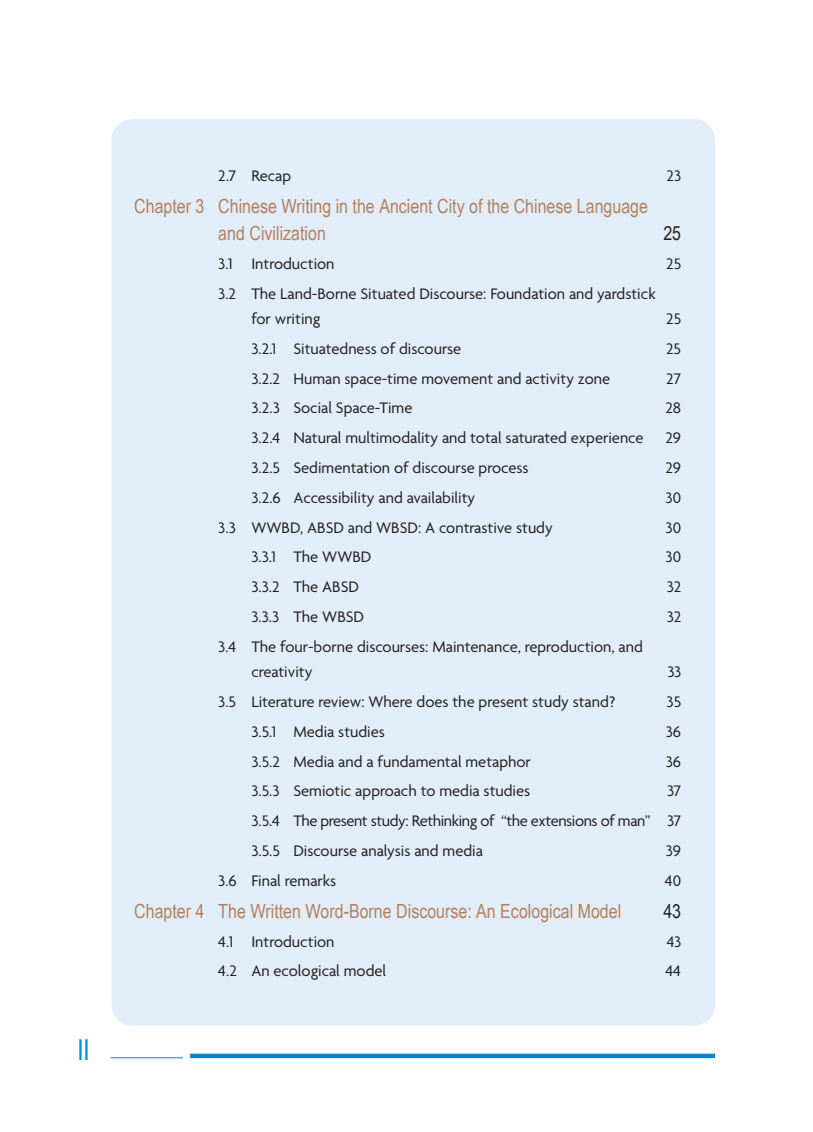
<style>
.page{position:relative;width:813px;height:1132px;background:#fff}
.page>*{position:absolute;margin:0;border:0;box-sizing:border-box;transform-origin:0 0}
.t1{font:27px "Euphemia UCAS";color:#068fd0}
.t2{font:19.5px/27px "Arial Narrow";color:#b47f5d}
.t3{font:19.5px "Arial Narrow";color:#231f20}
.t4{font:16.5px/25.5px "Agenda";color:#231f20}
.t5{font:16.5px "Agenda";letter-spacing:-.025em;color:#231f20}
</style>
<div class="page">
<svg style="left:190px;top:1053px;width:524px;height:4px;background:#2a98d2"></svg>
<hr style="left:111px;top:1057px;width:72px;height:1px;background:#0084ca">
<div style="left:111px;top:119px;width:603px;height:906px;background:#e1edf8;border-radius:21px"></div>
<h1 class="t1" style="left:77px;top:1029px;width:14px">II</h1>
<p class="t4" style="left:218px;top:164px;width:74px">2.7 Recap</p>
<p class="t4" style="left:666px;top:164px;width:16px">23</p>
<p class="t2" style="left:218px;top:193px;width:431px;text-indent:-84px">Chapter 3 Chinese Writing in the Ancient City of the Chinese Language and Civilization</p>
<p class="t3" style="left:663px;top:222px;width:19px">25</p>
<p class="t4" style="left:218px;top:252px;width:118px">3.1 Introduction</p>
<p class="t4" style="left:665px;top:252px;width:16px">25</p>
<p class="t4" style="left:251px;top:281px;width:405px;text-indent:-33px">3.2 The Land-Borne Situated Discourse: Foundation and yardstick for writing</p>
<p class="t4" style="left:665px;top:307px;width:16px">25</p>
<p class="t4" style="left:251px;top:337px;width:211px">3.2.1 Situatedness of discourse</p>
<p class="t4" style="left:665px;top:337px;width:16px">25</p>
<p class="t4" style="left:251px;top:366px;width:360px">3.2.2 Human space-time movement and activity zone</p>
<p class="t4" style="left:666px;top:366px;width:16px">27</p>
<p class="t4" style="left:251px;top:396px;width:162px">3.2.3 Social Space-Time</p>
<p class="t4" style="left:665px;top:396px;width:17px">28</p>
<p class="t4" style="left:251px;top:426px;width:393px">3.2.4 Natural multimodality and total saturated experience</p>
<p class="t4" style="left:665px;top:426px;width:17px">29</p>
<p class="t4" style="left:251px;top:456px;width:278px">3.2.5 Sedimentation of discourse process</p>
<p class="t4" style="left:665px;top:456px;width:17px">29</p>
<p class="t4" style="left:251px;top:485px;width:225px">3.2.6 Accessibility and availability</p>
<p class="t4" style="left:665px;top:485px;width:17px">30</p>
<p class="t4" style="left:218px;top:515px;width:336px">3.3 WWBD, ABSD and WBSD: A contrastive study</p>
<p class="t4" style="left:665px;top:515px;width:17px">30</p>
<p class="t4" style="left:251px;top:545px;width:122px">3.3.1 The WWBD</p>
<p class="t4" style="left:665px;top:545px;width:17px">30</p>
<p class="t4" style="left:251px;top:575px;width:109px">3.3.2 The ABSD</p>
<p class="t4" style="left:666px;top:575px;width:16px">32</p>
<p class="t4" style="left:251px;top:604px;width:114px">3.3.3 The WBSD</p>
<p class="t4" style="left:666px;top:604px;width:16px">32</p>
<p class="t4" style="left:218px;top:634px;width:426px">3.4 The four-borne discourses: Maintenance, reproduction, and</p>
<p class="t4" style="left:251px;top:660px;width:63px">creativity</p>
<p class="t4" style="left:667px;top:660px;width:15px">33</p>
<p class="t4" style="left:218px;top:689px;width:398px">3.5 Literature review: Where does the present study stand?</p>
<p class="t4" style="left:666px;top:689px;width:16px">35</p>
<p class="t4" style="left:251px;top:719px;width:135px">3.5.1 Media studies</p>
<p class="t4" style="left:665px;top:719px;width:17px">36</p>
<p class="t4" style="left:251px;top:749px;width:281px">3.5.2 Media and a fundamental metaphor</p>
<p class="t4" style="left:665px;top:749px;width:17px">36</p>
<p class="t4" style="left:251px;top:779px;width:280px">3.5.3 Semiotic approach to media studies</p>
<p class="t4" style="left:666px;top:779px;width:16px">37</p>
<p class="t5" style="left:251px;top:811px;width:431px">3.5.4 The present study: Rethinking of “the extensions of man” 37</p>
<p class="t4" style="left:251px;top:838px;width:233px">3.5.5 Discourse analysis and media</p>
<p class="t4" style="left:665px;top:838px;width:17px">39</p>
<p class="t4" style="left:218px;top:868px;width:119px">3.6 Final remarks</p>
<p class="t4" style="left:664px;top:868px;width:18px">40</p>
<p class="t2" style="left:134px;top:897px;width:488px">Chapter 4 The Written Word-Borne Discourse: An Ecological Model</p>
<p class="t3" style="left:663px;top:899px;width:19px">43</p>
<p class="t4" style="left:218px;top:929px;width:118px">4.1 Introduction</p>
<p class="t4" style="left:666px;top:929px;width:16px">43</p>
<p class="t4" style="left:218px;top:959px;width:169px">4.2 An ecological model</p>
<p class="t4" style="left:665px;top:959px;width:17px">44</p>
</div>
